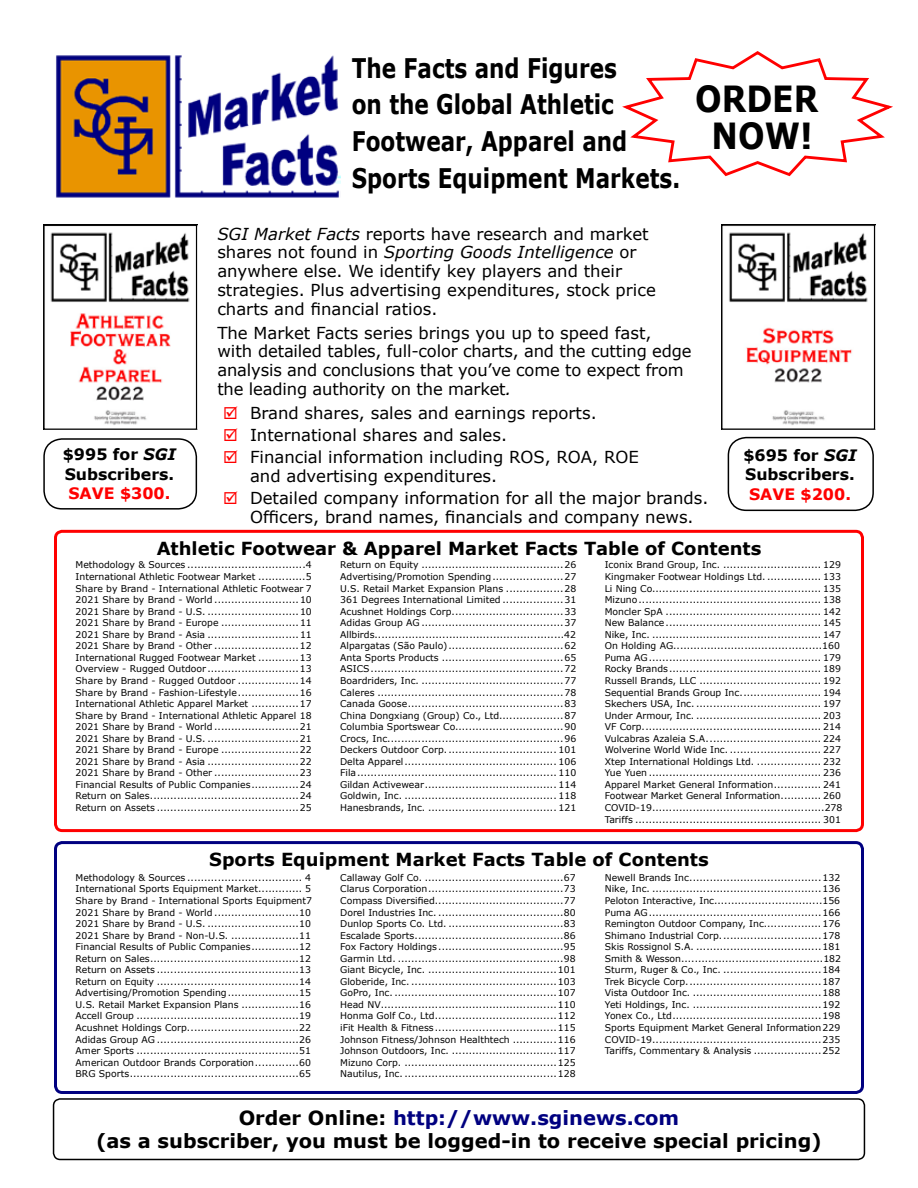
<style>
.page{position:relative;width:918px;height:1188px;background:#fff}
.page>*{position:absolute;margin:0;border:0;box-sizing:border-box;transform-origin:0 0}
.t1{font:700 36px/37.5px "Verdana";color:#000;text-align:center;scale:.87 1}
.t2{font:700 27px/36.8px "Verdana";color:#000;scale:.8 1}
.t3{font:700 19.5px/22.5px "Verdana";color:#000;text-align:center}
.t4{font:700 18px "Verdana";color:#000}
.t5{font:16.5px/18.8px "Verdana";color:#000}
.t6{font:700 15.75px/19.5px "Verdana";color:#000}
.t7{font:700 15.75px "Verdana";color:#f00}
.t8{font:9.3px/11.6px "Verdana";color:#000;text-align:justify}
.s1{font-style:italic}
.s2{color:#f00}
.s3{color:#000080}
</style>
<div class="page">
<img style="left:723px;top:226px;width:150px;height:199px">
<div style="left:721px;top:224px;width:154px;height:206px;border:1px solid #000"></div>
<img style="left:50px;top:232px;width:140px;height:193px">
<div style="left:43px;top:225px;width:154px;height:205px;border:1px solid #000"></div>
<div style="left:53px;top:1098px;width:812px;height:62px;border:2px solid #000;border-radius:7px"></div>
<img style="left:56px;top:55px;width:284px;height:143px">
<div style="left:728px;top:437px;width:146px;height:74px;border:2px solid #000;border-radius:18px"></div>
<div style="left:43px;top:438px;width:154px;height:72px;border:2px solid #000;border-radius:18px"></div>
<div style="left:54px;top:841px;width:810px;height:253px;border:3px solid #000080;border-radius:7px"></div>
<div style="left:54px;top:530px;width:810px;height:302px;border:3px solid #f00;border-radius:7px"></div>
<svg style="left:622px;top:51px;width:271px;height:126px"></svg>
<h3 class="t6" style="left:63px;top:444px;width:115px">$995 for <span class="s1">SGI<br></span>Subscribers.</h3>
<h3 class="t7" style="left:68px;top:484px;width:104px">SAVE $300.</h3>
<h2 class="t2" style="left:352px;top:49px;width:412px">The Facts and Figures<br>on the Global Athletic<br>Footwear, Apparel and<br>Sports Equipment Markets.</h2>
<h1 class="t1" style="left:695px;top:79px;width:143px">ORDER<br>NOW!</h1>
<p class="t5" style="left:217px;top:224px;width:440px"><span class="s1">SGI Market Facts</span> reports have research and market shares not found in <span class="s1">Sporting Goods Intelligence</span> or anywhere else. We identify key players and their strategies. Plus advertising expenditures, stock price charts and financial ratios.</p>
<h3 class="t5" style="left:217px;top:323px;width:476px">The Market Facts series brings you up to speed fast,<br>with detailed tables, full-color charts, and the cutting edge analysis and conclusions that you’ve come to expect from the leading authority on the market<span class="s1">.</span></h3>
<h3 class="t5" style="left:223px;top:404px;width:375px"><span class="s2">☑</span> Brand shares, sales and earnings reports.</h3>
<h3 class="t5" style="left:223px;top:426px;width:286px"><span class="s2">☑</span> International shares and sales.</h3>
<h3 class="t5" style="left:250px;top:448px;width:390px;text-indent:-27px"><span class="s2">☑</span> Financial information including ROS, ROA, ROE and advertising expenditures.</h3>
<h3 class="t5" style="left:250px;top:488px;width:460px;text-indent:-27px"><span class="s2">☑</span> Detailed company information for all the major brands.<br>Officers, brand names, financials and company news.</h3>
<h3 class="t6" style="left:743px;top:445px;width:115px">$695 for <span class="s1">SGI<br></span>Subscribers.</h3>
<h3 class="t7" style="left:749px;top:484px;width:104px">SAVE $200.</h3>
<h3 class="t4" style="left:157px;top:537px;width:606px">Athletic Footwear &amp; Apparel Market Facts Table of Contents</h3>
<p class="t8" style="left:340px;top:559px;width:238px">Return on Equity ..........................................26<br>Advertising/Promotion Spending.....................27<br>U.S. Retail Market Expansion Plans .................28<br>361 Degrees International Limited ..................31<br>Acushnet Holdings Corp.................................33<br>Adidas Group AG ..........................................37<br>Allbirds........................................................42<br>Alpargatas (São Paulo)..................................62<br>Anta Sports Products ....................................65<br>ASICS.........................................................72<br>Boardriders, Inc. ..........................................77<br>Caleres .......................................................78<br>Canada Goose..............................................83<br>China Dongxiang (Group) Co., Ltd...................87<br>Columbia Sportswear Co................................90<br>Crocs, Inc....................................................96<br>Deckers Outdoor Corp................................. 101<br>Delta Apparel............................................. 106<br>Fila........................................................... 110<br>Gildan Activewear....................................... 114<br>Goldwin, Inc. ............................................. 118<br>Hanesbrands, Inc. ...................................... 121</p>
<p class="t8" style="left:605px;top:559px;width:239px;text-align:left">Iconix Brand Group, Inc. ............................. 129<br>Kingmaker Footwear Holdings Ltd. ................ 133<br>Li Ning Co.................................................. 135<br>Mizuno...................................................... 138<br>Moncler SpA .............................................. 142<br>New Balance.............................................. 145<br>Nike, Inc. .................................................. 147<br>On Holding AG............................................160<br>Puma AG................................................... 179<br>Rocky Brands............................................. 189<br>Russell Brands, LLC .................................... 192<br>Sequential Brands Group Inc........................ 194<br>Skechers USA, Inc. ..................................... 197<br>Under Armour, Inc. ..................................... 203<br>VF Corp..................................................... 214<br>Vulcabras Azaleia S.A.................................. 224<br>Wolverine World Wide Inc. ........................... 227<br>Xtep International Holdings Ltd. ................... 232<br>Yue Yuen ................................................... 236<br>Apparel Market General Information.............. 241<br>Footwear Market General Information............ 260<br>COVID-19...................................................278<br>Tariffs ....................................................... 301</p>
<p class="t8" style="left:76px;top:559px;width:238px">Methodology &amp; Sources ...................................4<br>International Athletic Footwear Market ..............5<br>Share by Brand - International Athletic Footwear 7<br>2021 Share by Brand - World .........................10<br>2021 Share by Brand - U.S. ...........................10<br>2021 Share by Brand - Europe .......................11<br>2021 Share by Brand - Asia ...........................11<br>2021 Share by Brand - Other .........................12<br>International Rugged Footwear Market ............13<br>Overview - Rugged Outdoor ...........................13<br>Share by Brand - Rugged Outdoor ..................14<br>Share by Brand - Fashion-Lifestyle..................16<br>International Athletic Apparel Market ..............17<br>Share by Brand - International Athletic Apparel 18<br>2021 Share by Brand - World .........................21<br>2021 Share by Brand - U.S. ...........................21<br>2021 Share by Brand - Europe .......................22<br>2021 Share by Brand - Asia ...........................22<br>2021 Share by Brand - Other .........................23<br>Financial Results of Public Companies..............24<br>Return on Sales............................................24<br>Return on Assets ..........................................25</p>
<h3 class="t4" style="left:209px;top:848px;width:501px">Sports Equipment Market Facts Table of Contents</h3>
<p class="t8" style="left:340px;top:872px;width:237px">Callaway Golf Co. .........................................67<br>Clarus Corporation........................................73<br>Compass Diversified......................................77<br>Dorel Industries Inc. .....................................80<br>Dunlop Sports Co. Ltd. ..................................83<br>Escalade Sports............................................86<br>Fox Factory Holdings .....................................95<br>Garmin Ltd. .................................................98<br>Giant Bicycle, Inc. ......................................101<br>Globeride, Inc. ...........................................103<br>GoPro, Inc. ................................................107<br>Head NV....................................................110<br>Honma Golf Co., Ltd....................................112 iFit Health &amp; Fitness....................................115<br>Johnson Fitness/Johnson Healthtech .............116<br>Johnson Outdoors, Inc. ...............................117<br>Mizuno Corp. .............................................125<br>Nautilus, Inc. .............................................128</p>
<p class="t8" style="left:605px;top:872px;width:238px">Newell Brands Inc.......................................132<br>Nike, Inc. ..................................................136<br>Peloton Interactive, Inc................................156<br>Puma AG...................................................166<br>Remington Outdoor Company, Inc.................176<br>Shimano Industrial Corp..............................178<br>Skis Rossignol S.A. .....................................181<br>Smith &amp; Wesson..........................................182<br>Sturm, Ruger &amp; Co., Inc. .............................184<br>Trek Bicycle Corp........................................187<br>Vista Outdoor Inc. ......................................188<br>Yeti Holdings, Inc. ......................................192<br>Yonex Co., Ltd............................................198<br>Sports Equipment Market General Information229<br>COVID-19..................................................235<br>Tariffs, Commentary &amp; Analysis ....................252</p>
<p class="t8" style="left:76px;top:872px;width:238px">Methodology &amp; Sources .................................. 4<br>International Sports Equipment Market............. 5<br>Share by Brand - International Sports Equipment7<br>2021 Share by Brand - World .........................10<br>2021 Share by Brand - U.S. ...........................10<br>2021 Share by Brand - Non-U.S. ....................11<br>Financial Results of Public Companies..............12<br>Return on Sales............................................12<br>Return on Assets ..........................................13<br>Return on Equity ..........................................14<br>Advertising/Promotion Spending.....................15<br>U.S. Retail Market Expansion Plans .................16<br>Accell Group ................................................19<br>Acushnet Holdings Corp.................................22<br>Adidas Group AG ..........................................26<br>Amer Sports ................................................51<br>American Outdoor Brands Corporation.............60<br>BRG Sports..................................................65</p>
<h3 class="t3" style="left:96px;top:1106px;width:727px">Order Online: <span class="s3">http://www.sginews.com<br></span>(as a subscriber, you must be logged-in to receive special pricing)</h3>
</div>
